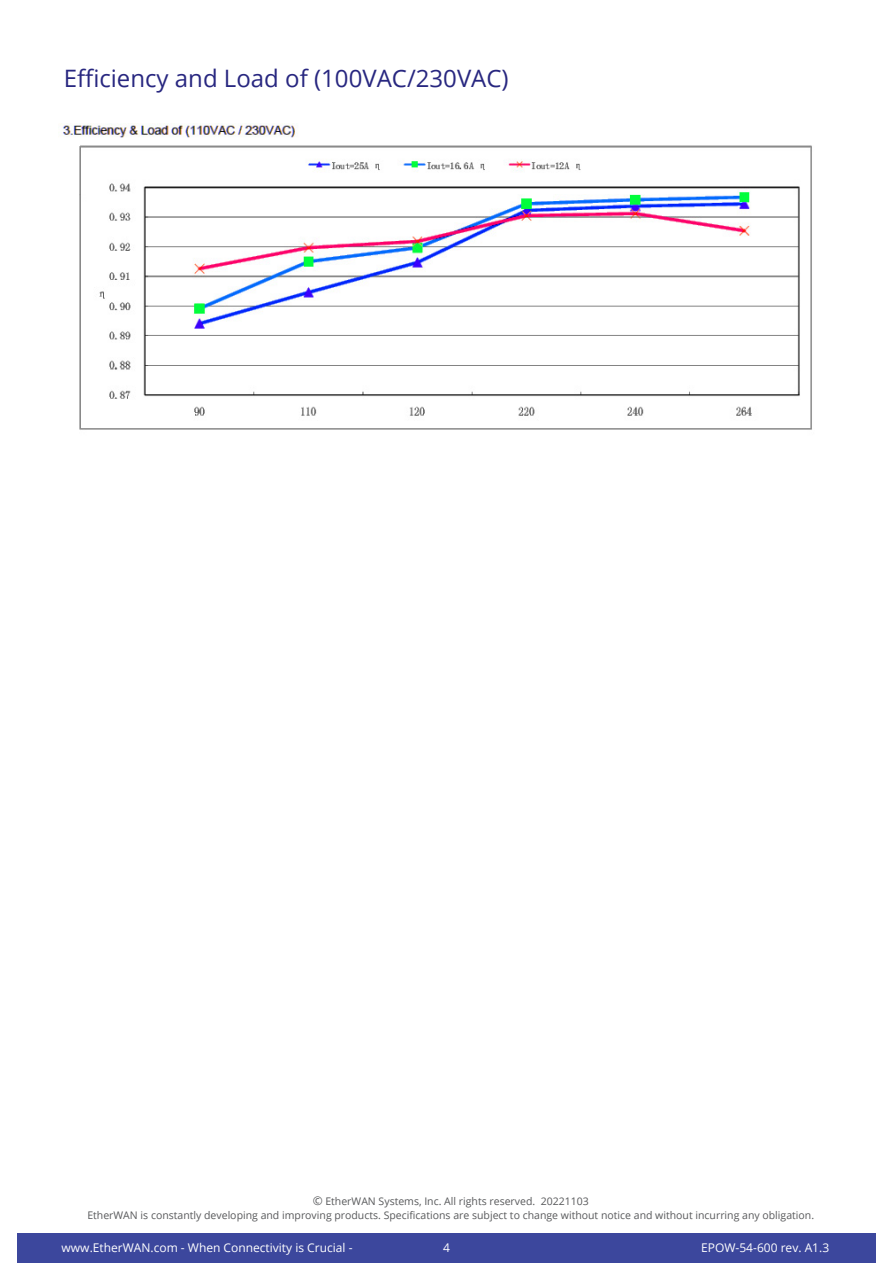
<style>
.page{position:relative;width:893px;height:1263px;background:#fff}
.page>*{position:absolute;margin:0;border:0;box-sizing:border-box;transform-origin:0 0}
.t1{font:24px "Open Sans";color:#282780}
.t2{font:12px "Open Sans";color:#fff}
.t3{font:600 12px "Open Sans";color:#fff}
.t4{font:300 12px "Open Sans";color:#fff}
.t5{font:10.5px/14.2px "Open Sans";color:#58595b;text-align:center}
.s1{font-size:12px}
</style>
<div class="page">
<div style="left:17px;top:1233px;width:859px;height:30px;background:#3c479d"></div>
<img style="left:63px;top:123px;width:749px;height:307px">
<h1 class="t1" style="left:64px;top:62px;width:446px">Efficiency and Load of (100VAC/230VAC)</h1>
<p class="t5" style="left:87px;top:1193px;width:728px"><span class="s1">©</span> EtherWAN Systems, Inc. All rights reserved. 20221103<br>EtherWAN is constantly developing and improving products. Specifications are subject to change without notice and without incurring any obligation.</p>
<p class="t2" style="left:62px;top:1240px;width:292px">www.EtherWAN.com - When Connectivity is Crucial -</p>
<p class="t2" style="left:443px;top:1240px;width:8px">4</p>
<p class="t2" style="left:701px;top:1240px;width:130px">EPOW-54-600 rev. A1.3</p>
<p class="t3" style="left:64px;top:1240px;width:122px">www.EtherWAN.com</p>
<p class="t4" style="left:730px;top:1240px;width:71px">EG97000 rev</p>
<p class="t4" style="left:822px;top:1240px;width:8px">1</p>
</div>
